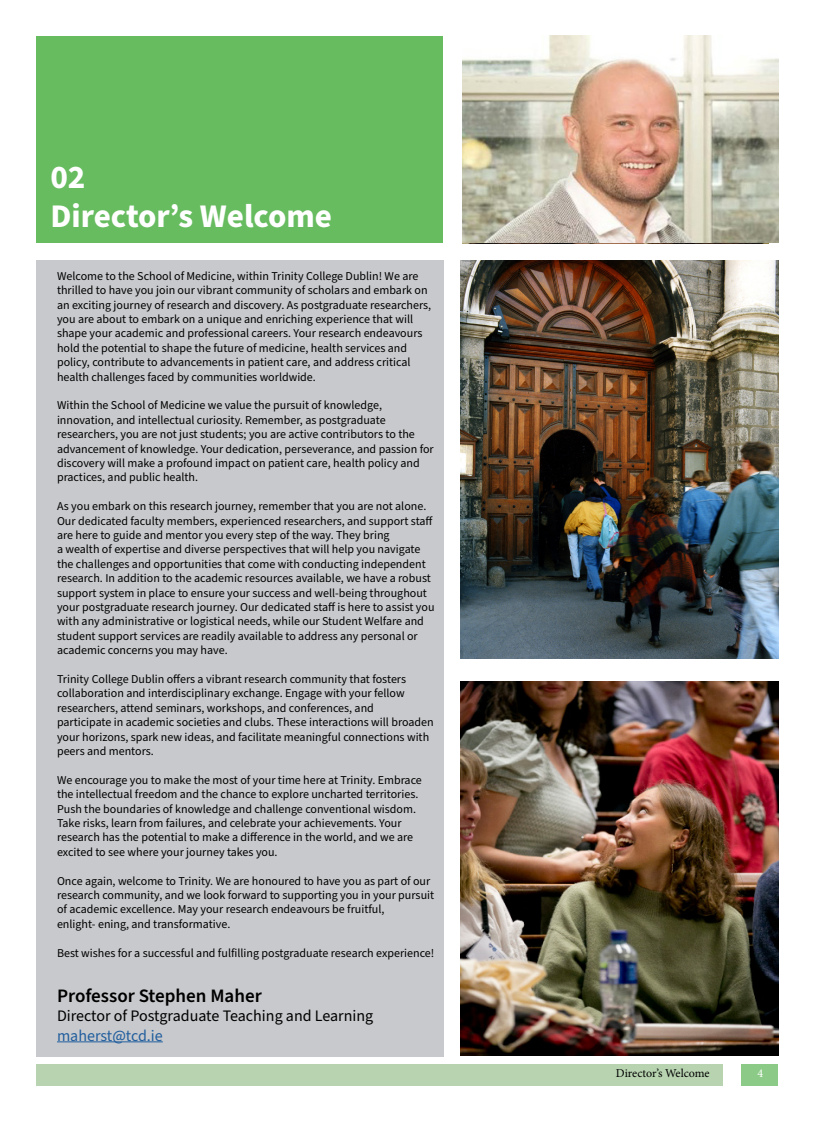
<style>
.page{position:relative;width:814px;height:1122px;background:#fff}
.page>*{position:absolute;margin:0;border:0;box-sizing:border-box;transform-origin:0 0}
.t1{font:700 33px/39.6px "Source Sans Pro";color:#fff}
.t2{font:600 19px "Source Sans Pro";color:#000}
.t3{font:16px "Source Sans Pro";color:#000}
.t4{font:16px "Source Sans Pro";color:#215e9e}
.t5{font:12px/14.4px "Source Sans Pro";color:#000}
.t6{font:12px "Minion Pro";letter-spacing:-.005em;color:#000}
.t7{font:12px "Minion Pro";color:#fff}
</style>
<div class="page">
<div style="left:36px;top:36px;width:406px;height:207px;background:#67bc60"></div>
<div style="left:36px;top:260px;width:408px;height:796px;background:#c8c9cc"></div>
<hr style="left:57px;top:1041px;width:106px;height:1px;background:#215e9e">
<div style="left:36px;top:1064px;width:686px;height:22px;background:#b7d3b0"></div>
<div style="left:742px;top:1064px;width:36px;height:22px;background:#8ccb87"></div>
<img style="left:460px;top:261px;width:318px;height:397px">
<img style="left:460px;top:681px;width:318px;height:374px">
<img style="left:462px;top:36px;width:316px;height:207px">
<h1 class="t1" style="left:50px;top:158px;width:283px">02<br>Director’s Welcome</h1>
<p class="t5" style="left:57px;top:269px;width:376px">Welcome to the School of Medicine, within Trinity College Dublin! We are thrilled to have you join our vibrant community of scholars and embark on an exciting journey of research and discovery. As postgraduate researchers, you are about to embark on a unique and enriching experience that will shape your academic and professional careers. Your research endeavours hold the potential to shape the future of medicine, health services and policy, contribute to advancements in patient care, and address critical health challenges faced by communities worldwide.</p>
<p class="t5" style="left:57px;top:398px;width:378px">Within the School of Medicine we value the pursuit of knowledge, innovation, and intellectual curiosity. Remember, as postgraduate researchers, you are not just students; you are active contributors to the advancement of knowledge. Your dedication, perseverance, and passion for discovery will make a profound impact on patient care, health policy and practices, and public health.</p>
<p class="t5" style="left:57px;top:499px;width:379px">As you embark on this research journey, remember that you are not alone.<br>Our dedicated faculty members, experienced researchers, and support staff are here to guide and mentor you every step of the way. They bring<br>a wealth of expertise and diverse perspectives that will help you navigate the challenges and opportunities that come with conducting independent research. In addition to the academic resources available, we have a robust support system in place to ensure your success and well-being throughout your postgraduate research journey. Our dedicated staff is here to assist you with any administrative or logistical needs, while our Student Welfare and student support services are readily available to address any personal or academic concerns you may have.</p>
<p class="t5" style="left:57px;top:672px;width:378px">Trinity College Dublin offers a vibrant research community that fosters collaboration and interdisciplinary exchange. Engage with your fellow researchers, attend seminars, workshops, and conferences, and<br>participate in academic societies and clubs. These interactions will broaden your horizons, spark new ideas, and facilitate meaningful connections with peers and mentors.</p>
<p class="t5" style="left:57px;top:773px;width:366px">We encourage you to make the most of your time here at Trinity. Embrace the intellectual freedom and the chance to explore uncharted territories.<br>Push the boundaries of knowledge and challenge conventional wisdom.<br>Take risks, learn from failures, and celebrate your achievements. Your research has the potential to make a difference in the world, and we are excited to see where your journey takes you.</p>
<p class="t5" style="left:57px;top:874px;width:379px">Once again, welcome to Trinity. We are honoured to have you as part of our research community, and we look forward to supporting you in your pursuit of academic excellence. May your research endeavours be fruitful,<br>enlight- ening, and transformative.</p>
<p class="t5" style="left:57px;top:946px;width:379px">Best wishes for a successful and fulfilling postgraduate research experience!</p>
<h2 class="t2" style="left:57px;top:983px;width:206px">Professor Stephen Maher</h2>
<h3 class="t3" style="left:57px;top:1005px;width:318px">Director of Postgraduate Teaching and Learning</h3>
<h3 class="t4" style="left:57px;top:1024px;width:107px">maherst@tcd.ie</h3>
<p class="t6" style="left:616px;top:1065px;width:95px">Director’s Welcome</p>
<p class="t7" style="left:757px;top:1065px;width:7px">4</p>
</div>
